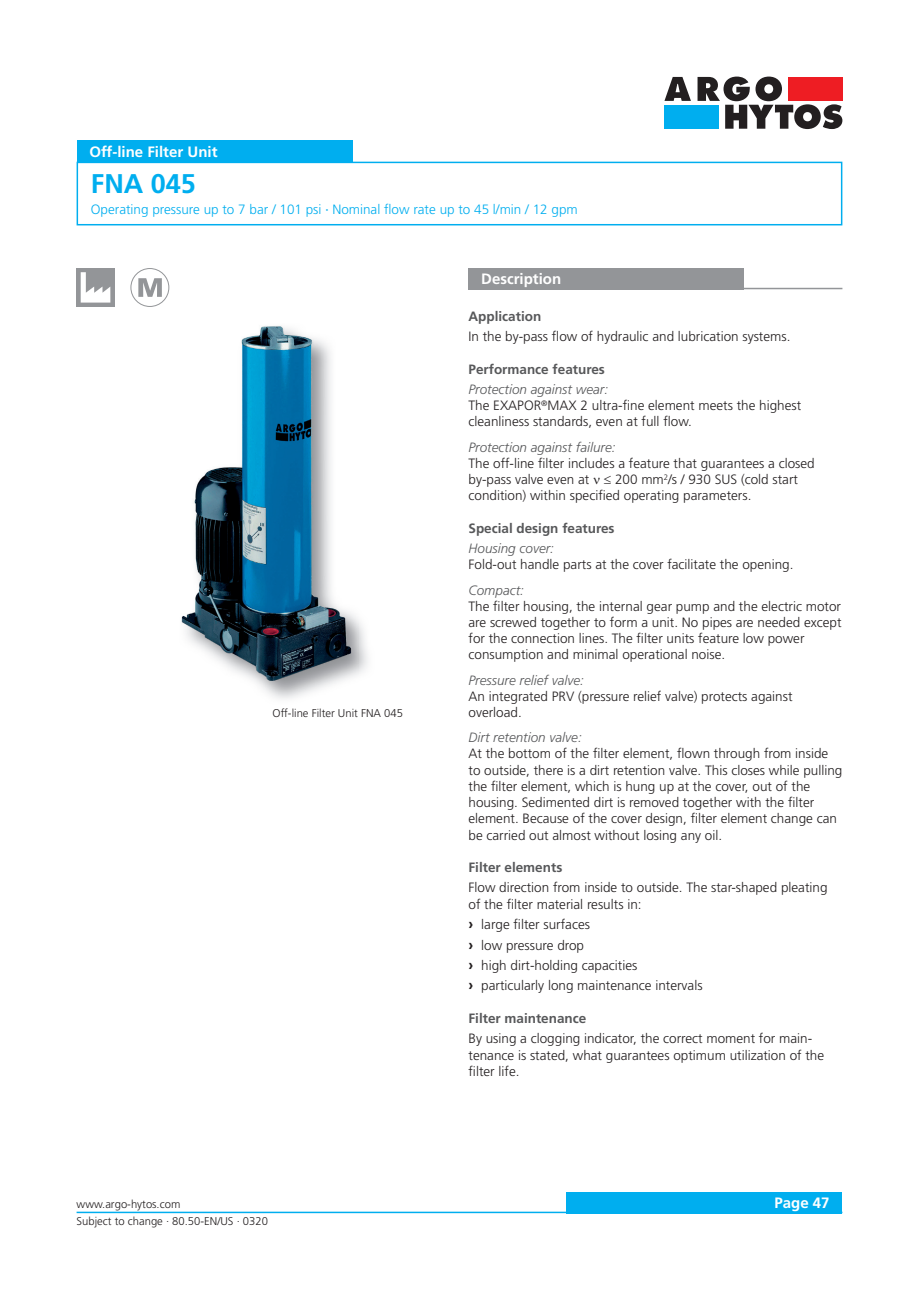
<style>
.page{position:relative;width:919px;height:1289px;background:#fff}
.page>*{position:absolute;margin:0;border:0;box-sizing:border-box;transform-origin:0 0}
.t1{font:700 27px "Frutiger LT";color:#00aeef}
.t2{font:700 15px "Frutiger LT";color:#fff}
.t3{font:300 13.5px/16.2px "Frutiger LT";color:#231f20}
.t4{font:italic 300 13.5px "Frutiger LT";color:#57585a}
.t5{font:700 13.5px "Frutiger LT";color:#57585a}
.t6{font:300 13.5px "Frutiger LT";color:#00aeef}
.t7{font:300 11.25px "Frutiger LT";color:#231f20}
.s1{font-weight:400;font-stretch:condensed}
.s2{font-style:italic;color:#57585a}
.s3{font-weight:700;font-size:15px}
</style>
<div class="page">
<div style="left:566px;top:1191px;width:276px;height:22px;background:#00aeef"></div>
<hr style="left:77px;top:1211px;width:765px;height:2px;background:#00aeef">
<svg style="left:664px;top:77px;width:27px;height:24px"></svg>
<div style="left:664px;top:105px;width:55px;height:24px;background:#00aeef"></div>
<svg style="left:697px;top:77px;width:145px;height:52px"></svg>
<div style="left:77px;top:162px;width:765px;height:63px;border:2px solid #00aeef"></div>
<div style="left:77px;top:140px;width:275px;height:22px;background:#00aeef"></div>
<img style="left:275px;top:620px;width:93px;height:79px">
<img style="left:181px;top:326px;width:177px;height:371px">
<div style="left:468px;top:268px;width:276px;height:21px;background:#939598"></div>
<hr style="left:468px;top:288px;width:374px;height:1px;background:#939598">
<svg style="left:77px;top:268px;width:38px;height:38px"></svg>
<svg style="left:81px;top:272px;width:29px;height:30px"></svg>
<div style="left:130px;top:268px;width:39px;height:39px;border:1px solid #939598;border-radius:50%"></div>
<svg style="left:138px;top:278px;width:24px;height:19px"></svg>
<p class="t2" style="left:89px;top:143px;width:130px">Off-line Filter Unit</p>
<h1 class="t1" style="left:91px;top:168px;width:107px">FNA 045</h1>
<p class="t6" style="left:91px;top:202px;width:488px">Operating pressure up to 7 bar / 101 psi <span class="s1">·</span> Nominal flow rate up to 45 l/min / 12 gpm</p>
<p class="t7" style="left:272px;top:706px;width:132px">Off-line Filter Unit FNA 045</p>
<p class="t2" style="left:481px;top:270px;width:81px">Description</p>
<p class="t5" style="left:468px;top:308px;width:74px">Application</p>
<p class="t3" style="left:468px;top:328px;width:323px">In the by-pass flow of hydraulic and lubrication systems.</p>
<p class="t5" style="left:468px;top:361px;width:138px">Performance features</p>
<p class="t3" style="left:468px;top:381px;width:334px"><span class="s2">Protection against wear:<br></span>The EXAPOR<sup>®</sup>MAX 2 ultra-fine element meets the highest cleanliness standards, even at full flow.</p>
<p class="t4" style="left:468px;top:439px;width:149px">Protection against failure:</p>
<p class="t3" style="left:468px;top:455px;width:348px">The off-line filter includes a feature that guarantees a closed by-pass valve even at ≤ 200 mm<sup>2</sup>/s / 930 SUS (cold start condition) within specified operating parameters.</p>
<p class="t5" style="left:468px;top:520px;width:148px">Special design features</p>
<p class="t4" style="left:468px;top:540px;width:87px">Housing cover:</p>
<p class="t3" style="left:468px;top:557px;width:326px">Fold-out handle parts at the cover facilitate the opening.</p>
<p class="t4" style="left:468px;top:582px;width:57px">Compact:</p>
<p class="t3" style="left:468px;top:598px;width:374px">The filter housing, the internal gear pump and the electric motor are screwed together to form a unit. No pipes are needed except for the connection lines. The filter units feature low power consumption and minimal operational noise.</p>
<p class="t4" style="left:468px;top:672px;width:117px">Pressure relief valve:</p>
<p class="t3" style="left:468px;top:688px;width:325px">An integrated PRV (pressure relief valve) protects against overload.</p>
<p class="t4" style="left:468px;top:730px;width:115px">Dirt retention valve:</p>
<p class="t3" style="left:468px;top:746px;width:375px">At the bottom of the filter element, flown through from inside to outside, there is a dirt retention valve. This closes while pulling the filter element, which is hung up at the cover, out of the housing. Sedimented dirt is removed together with the filter element. Because of the cover design, filter element change can be carried out almost without losing any oil.</p>
<p class="t5" style="left:468px;top:859px;width:95px">Filter elements</p>
<p class="t3" style="left:468px;top:879px;width:360px">Flow direction from inside to outside. The star-shaped pleating of the filter material results in:</p>
<p class="t3" style="left:468px;top:914px;width:235px;line-height:20.4px"><span class="s3">›</span> large filter surfaces<br><span class="s3">›</span> low pressure drop<br><span class="s3">›</span> high dirt-holding capacities<br><span class="s3">›</span> particularly long maintenance intervals</p>
<p class="t5" style="left:468px;top:1010px;width:119px">Filter maintenance</p>
<p class="t3" style="left:468px;top:1030px;width:357px">By using a clogging indicator, the correct moment for main&shy;tenance is stated, what guarantees optimum utilization of the filter life.</p>
<p class="t7" style="left:77px;top:1197px;width:105px">www.argo-hytos.com</p>
<p class="t2" style="left:774px;top:1194px;width:57px">Page 47</p>
<p class="t7" style="left:77px;top:1215px;width:193px">Subject to change · 80.50-EN/US · 0320</p>
</div>
